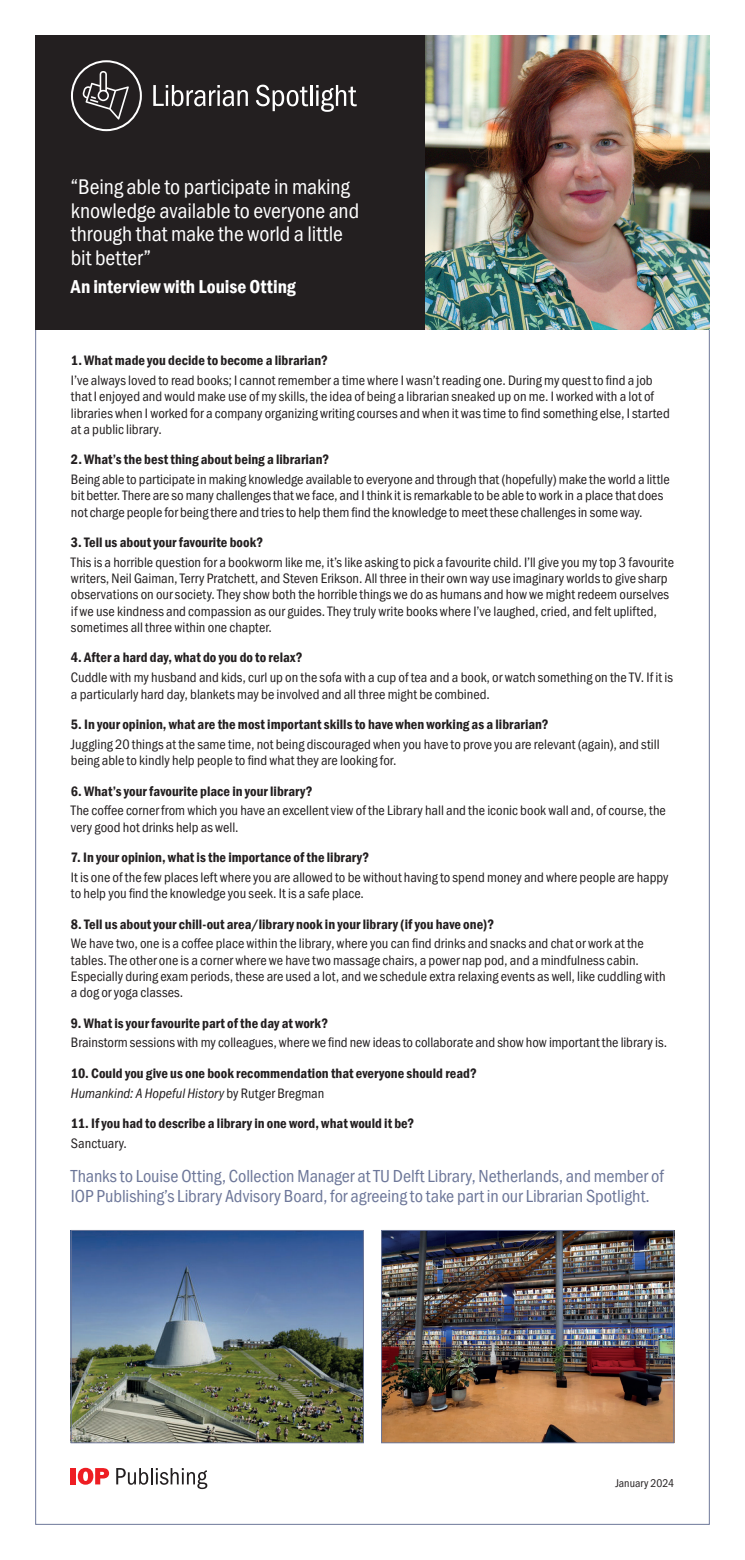
<style>
.page{position:relative;width:745px;height:1560px;background:#fff}
.page>*{position:absolute;margin:0;border:0;box-sizing:border-box;transform-origin:0 0}
.t1{font:21.25px/23.8px "Franklin Gothic Cond ITC";letter-spacing:-.005em;color:#fff}
.t2{font:600 18.75px "Franklin Gothic Cond ITC";color:#fff}
.t3{font:17.5px/20px "Franklin Gothic Cond ITC";letter-spacing:-.005em;color:#6d7799}
.t4{font:13.75px/16.2px "Franklin Gothic Cond ITC";color:#231f20}
.t5{font:600 13.75px/19.8px "Franklin Gothic Cond ITC";color:#231f20}
.t6{font:11.25px "Franklin Gothic Cond ITC";color:#231f20}
.s1{font-weight:400;font-style:italic}
.s2{font-weight:400}
</style>
<div class="page">
<div style="left:35px;top:35px;width:674px;height:295px;background:#231f20"></div>
<img style="left:425px;top:35px;width:284px;height:295px">
<img style="left:73px;top:1232px;width:288px;height:208px">
<div style="left:71px;top:1230px;width:292px;height:212px;border:1px solid #6d7799"></div>
<img style="left:383px;top:1232px;width:288px;height:208px">
<div style="left:381px;top:1230px;width:292px;height:212px;border:1px solid #6d7799"></div>
<div style="left:71px;top:1467px;width:5px;height:17px;background:#ee1d23"></div>
<svg style="left:78px;top:1467px;width:31px;height:17px"></svg>
<svg style="left:116px;top:1468px;width:91px;height:20px"></svg>
<svg style="left:153px;top:85px;width:95px;height:21px"></svg>
<svg style="left:256px;top:85px;width:52px;height:26px"></svg>
<hr style="left:310px;top:85px;width:2px;height:21px;background:#fff">
<svg style="left:316px;top:85px;width:40px;height:27px"></svg>
<svg style="left:71px;top:60px;width:71px;height:71px"></svg>
<h1 class="t1" style="left:71px;top:175px;width:289px">“Being able to participate in making knowledge available to everyone and through that make the world a little bit better”</h1>
<h2 class="t2" style="left:71px;top:275px;width:226px">An interview with Louise Otting</h2>
<p class="t5" style="left:71px;top:351px;width:258px">1. What made you decide to become a librarian?</p>
<p class="t4" style="left:71px;top:372px;width:600px">I’ve always loved to read books; I cannot remember a time where I wasn’t reading one. During my quest to find a job that I enjoyed and would make use of my skills, the idea of being a librarian sneaked up on me. I worked with a lot of libraries when I worked for a company organizing writing courses and when it was time to find something else, I started at a public library.</p>
<p class="t5" style="left:71px;top:450px;width:260px">2. What’s the best thing about being a librarian?</p>
<p class="t4" style="left:71px;top:471px;width:600px">Being able to participate in making knowledge available to everyone and through that (hopefully) make the world a little bit better. There are so many challenges that we face, and I think it is remarkable to be able to work in a place that does not charge people for being there and tries to help them find the knowledge to meet these challenges in some way.</p>
<p class="t5" style="left:71px;top:532px;width:194px">3. Tell us about your favourite book?</p>
<p class="t4" style="left:71px;top:554px;width:604px">This is a horrible question for a bookworm like me, it’s like asking to pick a favourite child. I’ll give you my top 3 favourite writers, Neil Gaiman, Terry Pratchett, and Steven Erikson. All three in their own way use imaginary worlds to give sharp observations on our society. They show both the horrible things we do as humans and how we might redeem ourselves if we use kindness and compassion as our guides. They truly write books where I’ve laughed, cried, and felt uplifted, sometimes all three within one chapter.</p>
<p class="t5" style="left:71px;top:648px;width:233px">4. After a hard day, what do you do to relax?</p>
<p class="t4" style="left:71px;top:669px;width:603px">Cuddle with my husband and kids, curl up on the sofa with a cup of tea and a book, or watch something on the TV. If it is a particularly hard day, blankets may be involved and all three might be combined.</p>
<p class="t5" style="left:71px;top:714px;width:479px">5. In your opinion, what are the most important skills to have when working as a librarian?</p>
<p class="t4" style="left:71px;top:736px;width:590px">Juggling 20 things at the same time, not being discouraged when you have to prove you are relevant (again), and still being able to kindly help people to find what they are looking for.</p>
<p class="t5" style="left:71px;top:781px;width:243px">6. What’s your favourite place in your library?</p>
<p class="t4" style="left:71px;top:802px;width:596px">The coffee corner from which you have an excellent view of the Library hall and the iconic book wall and, of course, the very good hot drinks help as well.</p>
<p class="t5" style="left:71px;top:847px;width:299px">7. In your opinion, what is the importance of the library?</p>
<p class="t4" style="left:71px;top:869px;width:598px">It is one of the few places left where you are allowed to be without having to spend money and where people are happy to help you find the knowledge you seek. It is a safe place.</p>
<p class="t5" style="left:71px;top:913px;width:424px">8. Tell us about your chill-out area/library nook in your library (if you have one)?</p>
<p class="t4" style="left:71px;top:935px;width:595px">We have two, one is a coffee place within the library, where you can find drinks and snacks and chat or work at the tables. The other one is a corner where we have two massage chairs, a power nap pod, and a mindfulness cabin.<br>Especially during exam periods, these are used a lot, and we schedule extra relaxing events as well, like cuddling with a dog or yoga classes.</p>
<p class="t5" style="left:71px;top:1012px;width:258px">9. What is your favourite part of the day at work?</p>
<p class="t4" style="left:71px;top:1034px;width:597px">Brainstorm sessions with my colleagues, where we find new ideas to collaborate and show how important the library is.</p>
<p class="t5" style="left:71px;top:1063px;width:407px">10. Could you give us one book recommendation that everyone should read?<br><span class="s1">Humankind: A Hopeful History</span> <span class="s2">by Rutger Bregman</span></p>
<p class="t5" style="left:71px;top:1113px;width:345px">11. If you had to describe a library in one word, what would it be?</p>
<p class="t4" style="left:71px;top:1135px;width:57px">Sanctuary.</p>
<p class="t3" style="left:71px;top:1165px;width:594px">Thanks to Louise Otting, Collection Manager at TU Delft Library, Netherlands, and member of<br>IOP Publishing’s Library Advisory Board, for agreeing to take part in our Librarian Spotlight.</p>
<p class="t6" style="left:615px;top:1476px;width:60px">January 2024</p>
</div>
